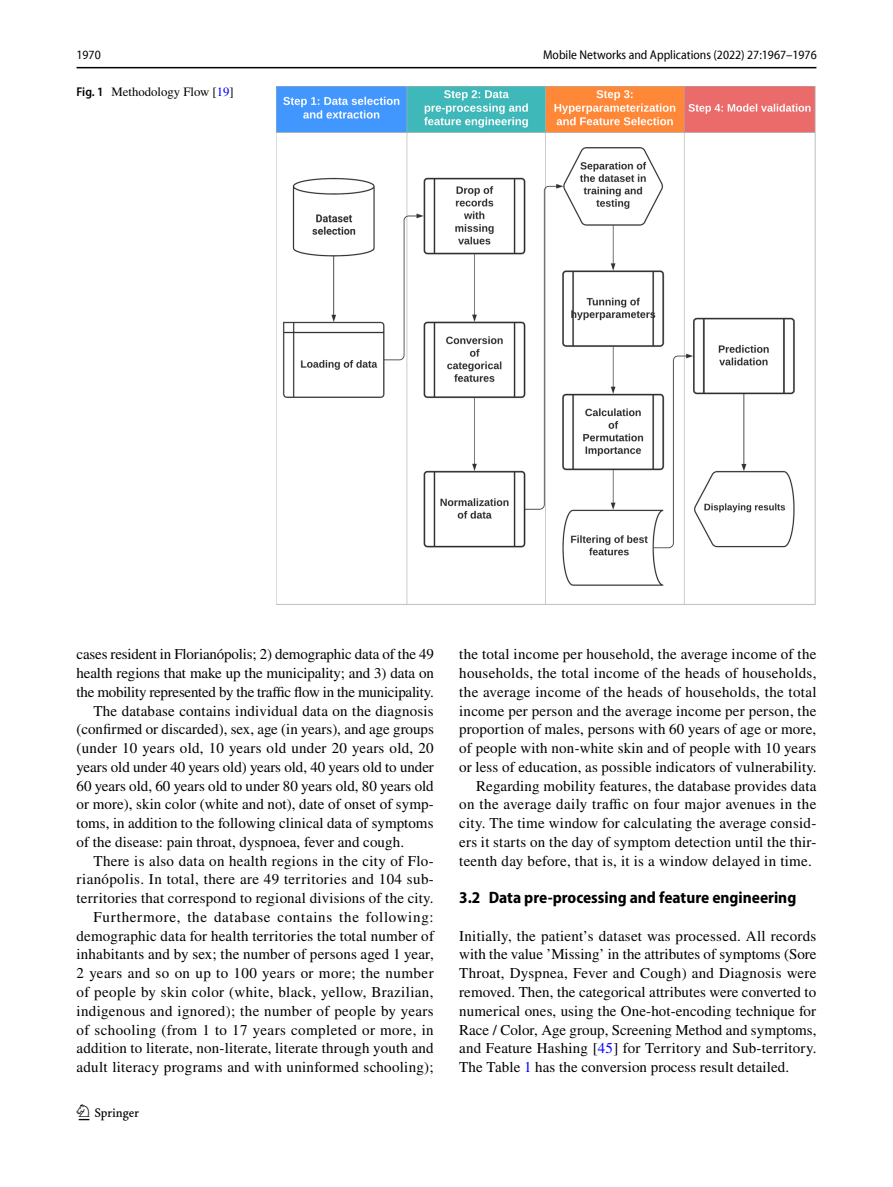
<style>
.page{position:relative;width:893px;height:1187px;background:#fff}
.page>*{position:absolute;margin:0;border:0;box-sizing:border-box;transform-origin:0 0}
.t1{font:22.5px "Springnew Regular 2";color:#000}
.t2{font:700 semi-condensed 16.5px "Myriad Pro";color:#000}
.t3{font:15px/18.8px "STIX";letter-spacing:.01em;color:#000;text-align:justify}
.t4{font:15px "STIX";letter-spacing:-.01em;color:#000}
.t5{font:15px "STIX";letter-spacing:.03em;color:#000}
.t6{font:15px "STIX";letter-spacing:-.015em;color:#000}
.t7{font:15px "STIX";letter-spacing:.045em;color:#000}
.t8{font:semi-condensed 12.75px "Myriad Pro Unic";color:#000}
.t9{font:12.75px "STIX";color:#000}
.s1{font-family:"Myriad Pro";font-weight:600;font-stretch:semi-condensed}
.s2{color:#00f}
</style>
<div class="page">
<hr style="left:77px;top:67px;width:739px;height:1px;background:#000">
<img style="left:276px;top:87px;width:540px;height:518px">
<p class="t8" style="left:77px;top:50px;width:26px">1970</p>
<p class="t8" style="left:543px;top:50px;width:275px">Mobile Networks and Applications (2022) 27:1967–1976</p>
<p class="t9" style="left:77px;top:83px;width:159px"><span class="s1">Fig. 1</span> Methodology Flow [<span class="s2">19</span>]</p>
<p class="t4" style="left:77px;top:644px;width:359px">cases resident in Florianópolis; 2) demographic data of the 49</p>
<p class="t4" style="left:77px;top:662px;width:359px">health regions that make up the municipality; and 3) data on</p>
<p class="t6" style="left:77px;top:681px;width:359px">the mobility represented by the traffic flow in the municipality.</p>
<p class="t3" style="left:94px;top:702px;width:342px">The database contains individual data on the diagnosis</p>
<p class="t3" style="left:77px;top:721px;width:359px">(confirmed or discarded), sex, age (in years), and age groups</p>
<p class="t3" style="left:77px;top:739px;width:359px">(under 10 years old, 10 years old under 20 years old, 20</p>
<p class="t3" style="left:77px;top:758px;width:359px">years old under 40 years old) years old, 40 years old to under</p>
<p class="t3" style="left:77px;top:777px;width:359px">60 years old, 60 years old to under 80 years old, 80 years old</p>
<p class="t3" style="left:77px;top:796px;width:359px">or more), skin color (white and not), date of onset of symp-</p>
<p class="t3" style="left:77px;top:814px;width:358px">toms, in addition to the following clinical data of symptoms</p>
<p class="t3" style="left:77px;top:833px;width:329px">of the disease: pain throat, dyspnoea, fever and cough.</p>
<p class="t3" style="left:94px;top:852px;width:342px">There is also data on health regions in the city of Flo-</p>
<p class="t3" style="left:77px;top:871px;width:359px">rianópolis. In total, there are 49 territories and 104 sub-</p>
<p class="t3" style="left:77px;top:889px;width:359px">territories that correspond to regional divisions of the city.</p>
<p class="t7" style="left:94px;top:906px;width:342px">Furthermore, the database contains the following:</p>
<p class="t3" style="left:77px;top:927px;width:359px">demographic data for health territories the total number of</p>
<p class="t3" style="left:77px;top:946px;width:359px">inhabitants and by sex; the number of persons aged 1 year,</p>
<p class="t5" style="left:77px;top:962px;width:359px">2 years and so on up to 100 years or more; the number</p>
<p class="t3" style="left:77px;top:983px;width:358px">of people by skin color (white, black, yellow, Brazilian,</p>
<p class="t3" style="left:77px;top:1002px;width:359px">indigenous and ignored); the number of people by years</p>
<p class="t5" style="left:77px;top:1019px;width:359px">of schooling (from 1 to 17 years completed or more, in</p>
<p class="t3" style="left:77px;top:1039px;width:359px">addition to literate, non-literate, literate through youth and</p>
<p class="t3" style="left:77px;top:1058px;width:359px">adult literacy programs and with uninformed schooling);</p>
<h1 class="t1" style="left:79px;top:1104px;width:62px">1 3</h1>
<p class="t3" style="left:459px;top:646px;width:359px">the total income per household, the average income of the</p>
<p class="t3" style="left:459px;top:664px;width:359px">households, the total income of the heads of households,</p>
<p class="t3" style="left:459px;top:683px;width:359px">the average income of the heads of households, the total</p>
<p class="t3" style="left:459px;top:702px;width:359px">income per person and the average income per person, the</p>
<p class="t3" style="left:459px;top:721px;width:359px">proportion of males, persons with 60 years of age or more,</p>
<p class="t3" style="left:459px;top:739px;width:359px">of people with non-white skin and of people with 10 years</p>
<p class="t3" style="left:459px;top:758px;width:359px">or less of education, as possible indicators of vulnerability.</p>
<p class="t3" style="left:476px;top:777px;width:342px">Regarding mobility features, the database provides data</p>
<p class="t3" style="left:459px;top:796px;width:359px">on the average daily traffic on four major avenues in the</p>
<p class="t3" style="left:459px;top:814px;width:359px">city. The time window for calculating the average consid-</p>
<p class="t3" style="left:459px;top:833px;width:359px">ers it starts on the day of symptom detection until the thir-</p>
<p class="t3" style="left:459px;top:852px;width:354px">teenth day before, that is, it is a window delayed in time.</p>
<p class="t2" style="left:459px;top:888px;width:339px">3.2 Data pre‑processing and feature engineering</p>
<p class="t3" style="left:459px;top:927px;width:359px">Initially, the patient’s dataset was processed. All records with the value ’Missing’ in the attributes of symptoms (Sore Throat, Dyspnea, Fever and Cough) and Diagnosis were removed. Then, the categorical attributes were converted to numerical ones, using the One-hot-encoding technique for Race / Color, Age group, Screening Method and symptoms, and Feature Hashing [<span class="s2">45</span>] for Territory and Sub-territory.<br>The Table <span class="s2">1</span> has the conversion process result detailed.</p>
</div>
